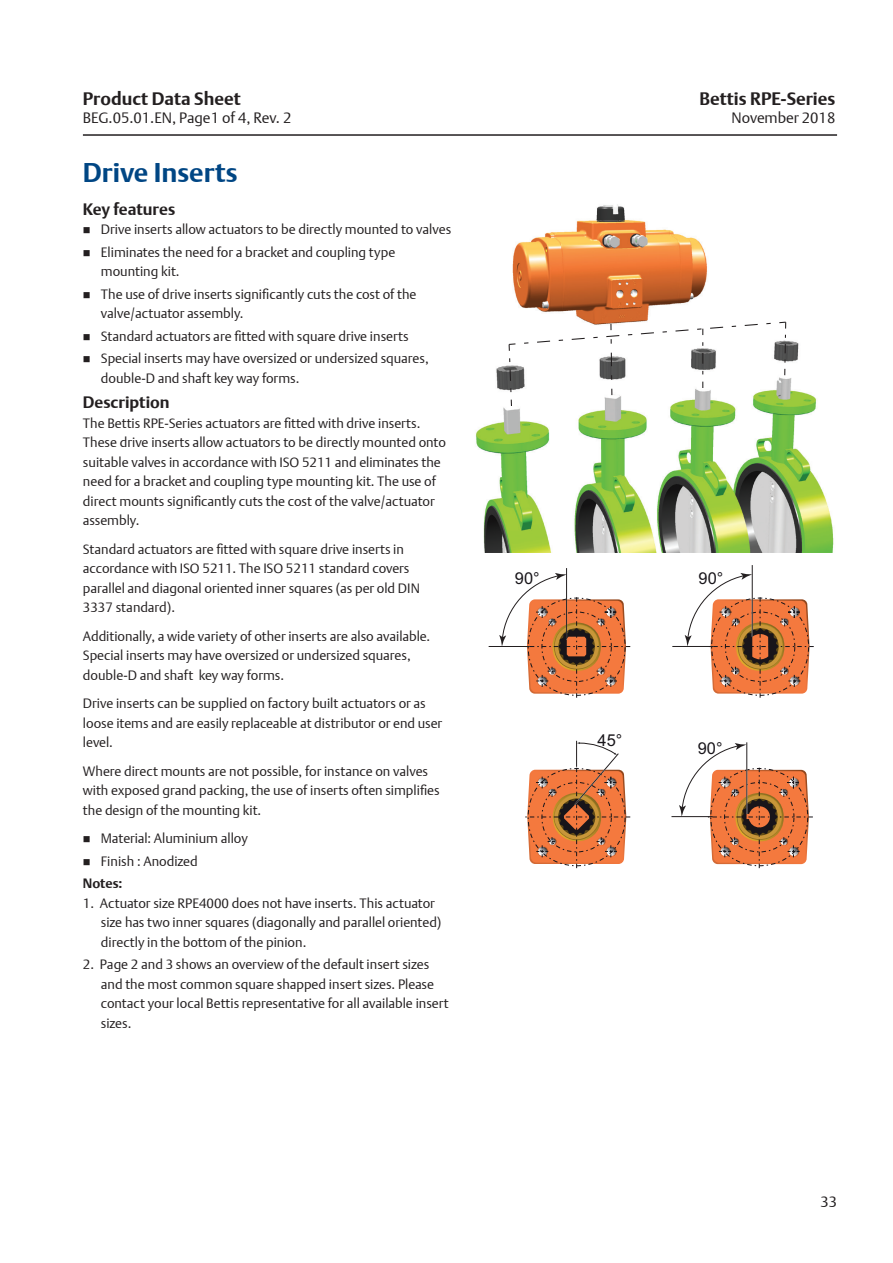
<style>
.page{position:relative;width:893px;height:1263px;background:#fff}
.page>*{position:absolute;margin:0;border:0;box-sizing:border-box;transform-origin:0 0}
._02_Section_title{font:700 27px "DTL Argo T";color:#004684}
._07_MP_Docu__type_Pr{font:700 18px "DTL Argo T";color:#231f20}
._02_Subhead_2{font:700 16.5px "DTL Argo T";color:#231f20}
.t1{font:16.35px "Arial";color:#18151a}
._07_MP_Docu__type_Pr-2{font:300 15px "DTL Argo T";color:#231f20}
._01_Body_text{font:300 13.5px/19.5px "DTL Argo T";color:#231f20}
._02_Subhead_3{font:700 13.5px "DTL Argo T";letter-spacing:-.005em;color:#231f20}
</style>
<div class="page">
<hr style="left:83px;top:134px;width:754px;height:2px;background:#231f20">
<img style="left:476px;top:204px;width:358px;height:348px">
<hr style="left:566px;top:568px;width:1px;height:72px;background:#231f20">
<hr style="left:489px;top:646px;width:41px;height:1px;background:#231f20">
<svg style="left:525px;top:741px;width:105px;height:128px"></svg>
<hr style="left:752px;top:565px;width:1px;height:72px;background:#231f20">
<hr style="left:672px;top:646px;width:41px;height:1px;background:#231f20">
<svg style="left:685px;top:573px;width:129px;height:125px"></svg>
<hr style="left:746px;top:742px;width:1px;height:72px;background:#231f20">
<hr style="left:671px;top:816px;width:42px;height:1px;background:#231f20">
<svg style="left:679px;top:743px;width:134px;height:126px"></svg>
<svg style="left:499px;top:573px;width:131px;height:125px"></svg>
<svg style="left:508px;top:321px;width:279px;height:85px"></svg>
<p class="_07_MP_Docu__type_Pr" style="left:83px;top:88px;width:159px">Product Data Sheet</p>
<p class="_07_MP_Docu__type_Pr" style="left:699px;top:88px;width:137px">Bettis RPE-Series</p>
<p class="_07_MP_Docu__type_Pr-2" style="left:83px;top:109px;width:210px">BEG.05.01.EN, Page1 of 4, Rev. 2</p>
<p class="_07_MP_Docu__type_Pr-2" style="left:731px;top:109px;width:105px">November 2018</p>
<p class="_02_Section_title" style="left:83px;top:157px;width:156px">Drive Inserts</p>
<p class="_02_Subhead_2" style="left:83px;top:199px;width:94px">Key features</p>
<p class="_01_Body_text" style="left:101px;top:220px;width:352px">Drive inserts allow actuators to be directly mounted to valves</p>
<p class="_01_Body_text" style="left:101px;top:242px;width:296px">Eliminates the need for a bracket and coupling type mounting kit.</p>
<p class="_01_Body_text" style="left:101px;top:284px;width:317px">The use of drive inserts significantly cuts the cost of the valve/actuator assembly.</p>
<p class="_01_Body_text" style="left:101px;top:326px;width:309px">Standard actuators are fitted with square drive inserts</p>
<p class="_01_Body_text" style="left:101px;top:349px;width:329px">Special inserts may have oversized or undersized squares, double-D and shaft key way forms.</p>
<p class="_02_Subhead_2" style="left:83px;top:393px;width:88px">Description</p>
<p class="_01_Body_text" style="left:83px;top:413px;width:365px">The Bettis RPE-Series actuators are fitted with drive inserts.<br>These drive inserts allow actuators to be directly mounted onto suitable valves in accordance with ISO 5211 and eliminates the need for a bracket and coupling type mounting kit. The use of direct mounts significantly cuts the cost of the valve/actuator assembly.</p>
<p class="_01_Body_text" style="left:83px;top:539px;width:338px">Standard actuators are fitted with square drive inserts in accordance with ISO 5211. The ISO 5211 standard covers parallel and diagonal oriented inner squares (as per old DIN 3337 standard).</p>
<p class="_01_Body_text" style="left:83px;top:626px;width:349px">Additionally, a wide variety of other inserts are also available.<br>Special inserts may have oversized or undersized squares, double-D and shaft key way forms.</p>
<p class="_01_Body_text" style="left:83px;top:694px;width:361px">Drive inserts can be supplied on factory built actuators or as loose items and are easily replaceable at distributor or end user level.</p>
<p class="_01_Body_text" style="left:83px;top:761px;width:358px">Where direct mounts are not possible, for instance on valves with exposed grand packing, the use of inserts often simplifies the design of the mounting kit.</p>
<p class="_01_Body_text" style="left:101px;top:829px;width:148px">Material: Aluminium alloy</p>
<p class="_01_Body_text" style="left:101px;top:851px;width:98px">Finish : Anodized</p>
<p class="_02_Subhead_3" style="left:83px;top:875px;width:41px">Notes:</p>
<p class="_01_Body_text" style="left:101px;top:893px;width:342px;text-indent:-18px">1. Actuator size RPE4000 does not have inserts. This actuator size has two inner squares (diagonally and parallel oriented) directly in the bottom of the pinion.</p>
<p class="_01_Body_text" style="left:101px;top:955px;width:349px;text-indent:-18px">2. Page 2 and 3 shows an overview of the default insert sizes and the most common square shapped insert sizes. Please contact your local Bettis representative for all available insert sizes.</p>
<p class="t1" style="left:515px;top:567px;width:26px">90°</p>
<p class="t1" style="left:598px;top:729px;width:26px">45°</p>
<p class="t1" style="left:699px;top:567px;width:26px">90°</p>
<p class="t1" style="left:698px;top:737px;width:26px">90°</p>
<p class="_07_MP_Docu__type_Pr-2" style="left:820px;top:1192px;width:18px">33</p>
</div>
